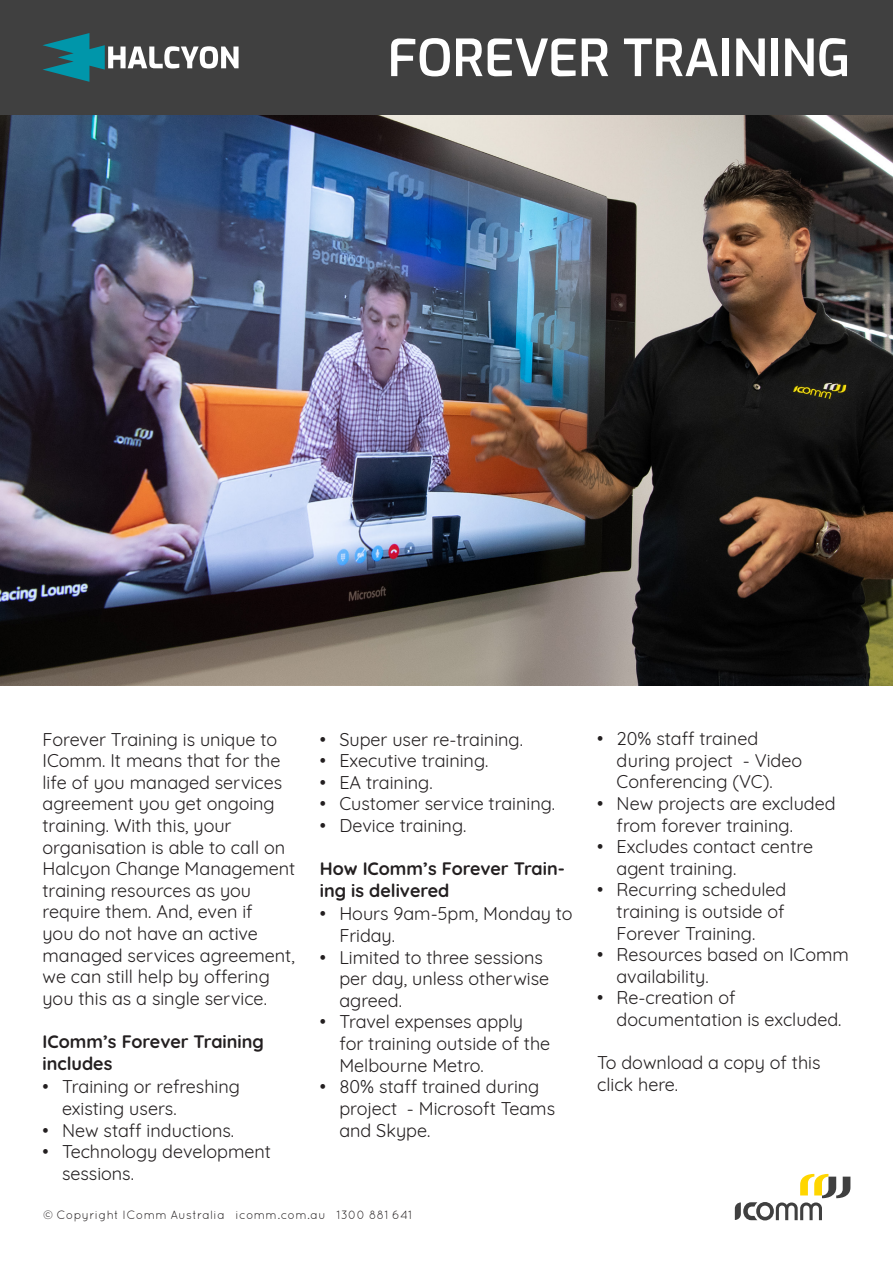
<style>
.page{position:relative;width:893px;height:1263px;background:#fff}
.page>*{position:absolute;margin:0;border:0;box-sizing:border-box;transform-origin:0 0}
.t1{font:600 51px "Exo";color:#fff}
.t2{font:18px/21.6px "Quicksand";color:#231f20}
.t3{font:700 18px/21.6px "Quicksand";color:#231f20}
.t4{font:12px "Quicksand";letter-spacing:.02em;color:#231f20}
</style>
<div class="page">
<img style="left:0;top:115px;width:893px;height:570px">
<div style="left:0;top:0;width:893px;height:115px;background:#404040"></div>
<svg style="left:735px;top:1174px;width:115px;height:46px"></svg>
<svg style="left:43px;top:33px;width:196px;height:49px"></svg>
<p class="t1" style="left:388px;top:19px;width:464px">FOREVER TRAINING</p>
<p class="t2" style="left:43px;top:726px;width:254px">Forever Training is unique to<br>IComm. It means that for the life of you managed services agreement you get ongoing training. With this, your organisation is able to call on<br>Halcyon Change Management training resources as you require them. And, even if<br>you do not have an active managed services agreement, we can still help by offering you this as a single service.</p>
<p class="t3" style="left:43px;top:1029px;width:223px">IComm’s Forever Training includes</p>
<p class="t2" style="left:62px;top:1074px;width:180px;text-indent:-19px">• Training or refreshing existing users.</p>
<p class="t2" style="left:43px;top:1117px;width:193px">• New staff inductions.</p>
<p class="t2" style="left:62px;top:1139px;width:210px;text-indent:-19px">• Technology development sessions.</p>
<p class="t2" style="left:320px;top:726px;width:205px">• Super user re-training.</p>
<p class="t2" style="left:320px;top:748px;width:170px">• Executive training.</p>
<p class="t2" style="left:320px;top:770px;width:114px">• EA training.</p>
<p class="t2" style="left:320px;top:791px;width:237px">• Customer service training.</p>
<p class="t2" style="left:320px;top:813px;width:148px">• Device training.</p>
<p class="t3" style="left:320px;top:856px;width:247px">How IComm’s Forever Train&shy;ing is delivered</p>
<p class="t2" style="left:339px;top:901px;width:235px;text-indent:-19px">• Hours 9am-5pm, Monday to<br>Friday.</p>
<p class="t2" style="left:339px;top:945px;width:211px;text-indent:-19px">• Limited to three sessions per day, unless otherwise agreed.</p>
<p class="t2" style="left:339px;top:1009px;width:212px;text-indent:-19px">• Travel expenses apply for training outside of the<br>Melbourne Metro.</p>
<p class="t2" style="left:339px;top:1074px;width:217px;text-indent:-19px">• 80% staff trained during project - Microsoft Teams and Skype.</p>
<p class="t2" style="left:617px;top:726px;width:187px;text-indent:-19px">• 20% staff trained during project - Video<br>Conferencing (VC).</p>
<p class="t2" style="left:617px;top:791px;width:220px;text-indent:-19px">• New projects are excluded from forever training.</p>
<p class="t2" style="left:617px;top:834px;width:198px;text-indent:-19px">• Excludes contact centre agent training.</p>
<p class="t2" style="left:617px;top:877px;width:171px;text-align:justify;text-indent:-19px">• Recurring scheduled training is outside of Forever Training.</p>
<p class="t2" style="left:617px;top:942px;width:234px;text-indent:-19px">• Resources based on IComm availability.</p>
<p class="t2" style="left:617px;top:985px;width:226px;text-indent:-19px">• Re-creation of documentation is excluded.</p>
<p class="t2" style="left:597px;top:1050px;width:225px">To download a copy of this click here.</p>
<p class="t4" style="left:43px;top:1207px;width:371px">© Copyright IComm Australia icomm.com.au 1300 881 641</p>
</div>
